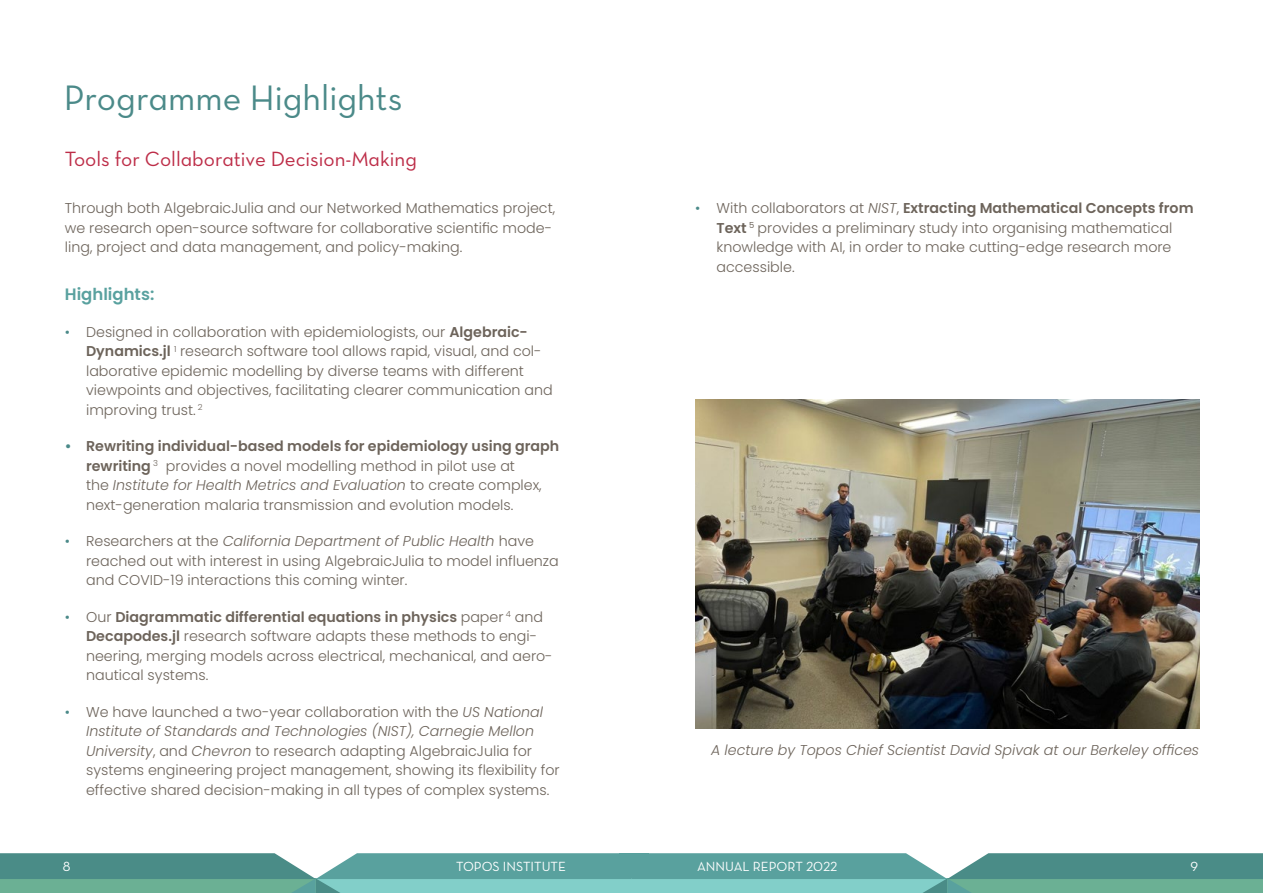
<style>
.page{position:relative;width:1263px;height:893px;background:#fff}
.page>*{position:absolute;margin:0;border:0;box-sizing:border-box;transform-origin:0 0}
.t1{font:36px "Neutra Text Book Alt";color:#4b8a89}
.t2{font:21px "Neutra Text Book Alt";color:#bd2d48}
.t3{font:600 16.5px "Poppins";color:#59a19f}
.t4{font:300 14.25px/19.5px "Poppins";color:#6d645b}
.t5{font:italic 300 14.25px "Poppins";color:#6d645b}
.t6{font:13.5px "Neutra Text Book Alt";color:#fff}
.s1{color:#4b8a89}
.s2{font-weight:600}
.s3{font-weight:600;color:#4b8a89}
.s4{font-style:italic}
</style>
<div class="page">
<svg style="left:0;top:853px;width:1263px;height:40px;background:#66a9a1"></svg>
<img style="left:695px;top:400px;width:504px;height:329px">
<h1 class="t1" style="left:64px;top:76px;width:340px">Programme Highlights</h1>
<h2 class="t2" style="left:65px;top:146px;width:354px">Tools for Collaborative Decision-Making</h2>
<p class="t4" style="left:65px;top:199px;width:492px">Through both AlgebraicJulia and our Networked Mathematics project, we research open-source software for collaborative scientific mode&shy;ling, project and data management, and policy-making.</p>
<p class="t3" style="left:65px;top:285px;width:91px">Highlights:</p>
<p class="t4" style="left:86px;top:322px;width:468px;text-indent:-21px"><span class="s1">•</span> Designed in collaboration with epidemiologists, our <span class="s2">Algebraic-Dynamics.jl</span> <sup>1</sup> research software tool allows rapid, visual, and col&shy;laborative epidemic modelling by diverse teams with different viewpoints and objectives, facilitating clearer communication and improving trust. <sup>2</sup></p>
<p class="t4" style="left:86px;top:437px;width:475px;text-indent:-21px"><span class="s3">•</span> <span class="s2">Rewriting individual-based models for epidemiology using graph rewriting</span> <sup>3</sup> provides a novel modelling method in pilot use at<br>the <span class="s4">Institute for Health Metrics and Evaluation</span> to create complex, next-generation malaria transmission and evolution models.</p>
<p class="t4" style="left:86px;top:532px;width:474px;text-indent:-21px"><span class="s1">•</span> Researchers at the <span class="s4">California Department of Public Health</span> have reached out with interest in using AlgebraicJulia to model influenza and COVID-19 interactions this coming winter.</p>
<p class="t4" style="left:86px;top:607px;width:468px;text-indent:-21px"><span class="s1">•</span> Our <span class="s2">Diagrammatic differential equations in physics</span> paper <sup>4</sup> and <span class="s2">Decapodes.jl</span> research software adapts these methods to engi&shy;neering, merging models across electrical, mechanical, and aero&shy;nautical systems.</p>
<p class="t4" style="left:86px;top:702px;width:475px;text-indent:-21px"><span class="s1">•</span> We have launched a two-year collaboration with the <span class="s4">US National Institute of Standards and Technologies (NIST), Carnegie Mellon University</span>, and <span class="s4">Chevron</span> to research adapting AlgebraicJulia for systems engineering project management, showing its flexibility for effective shared decision-making in all types of complex systems.</p>
<p class="t4" style="left:716px;top:199px;width:479px;text-indent:-21px"><span class="s1">•</span> With collaborators at <span class="s4">NIST</span>, <span class="s2">Extracting Mathematical Concepts from Text</span> <sup>5</sup> provides a preliminary study into organising mathematical knowledge with AI, in order to make cutting-edge research more accessible.</p>
<p class="t5" style="left:711px;top:742px;width:490px">A lecture by Topos Chief Scientist David Spivak at our Berkeley offices</p>
<p class="t6" style="left:63px;top:858px;width:9px">8</p>
<p class="t6" style="left:456px;top:858px;width:111px">TOPOS INSTITUTE</p>
<p class="t6" style="left:697px;top:858px;width:142px">ANNUAL REPORT 2022</p>
<p class="t6" style="left:1190px;top:858px;width:9px">9</p>
</div>
